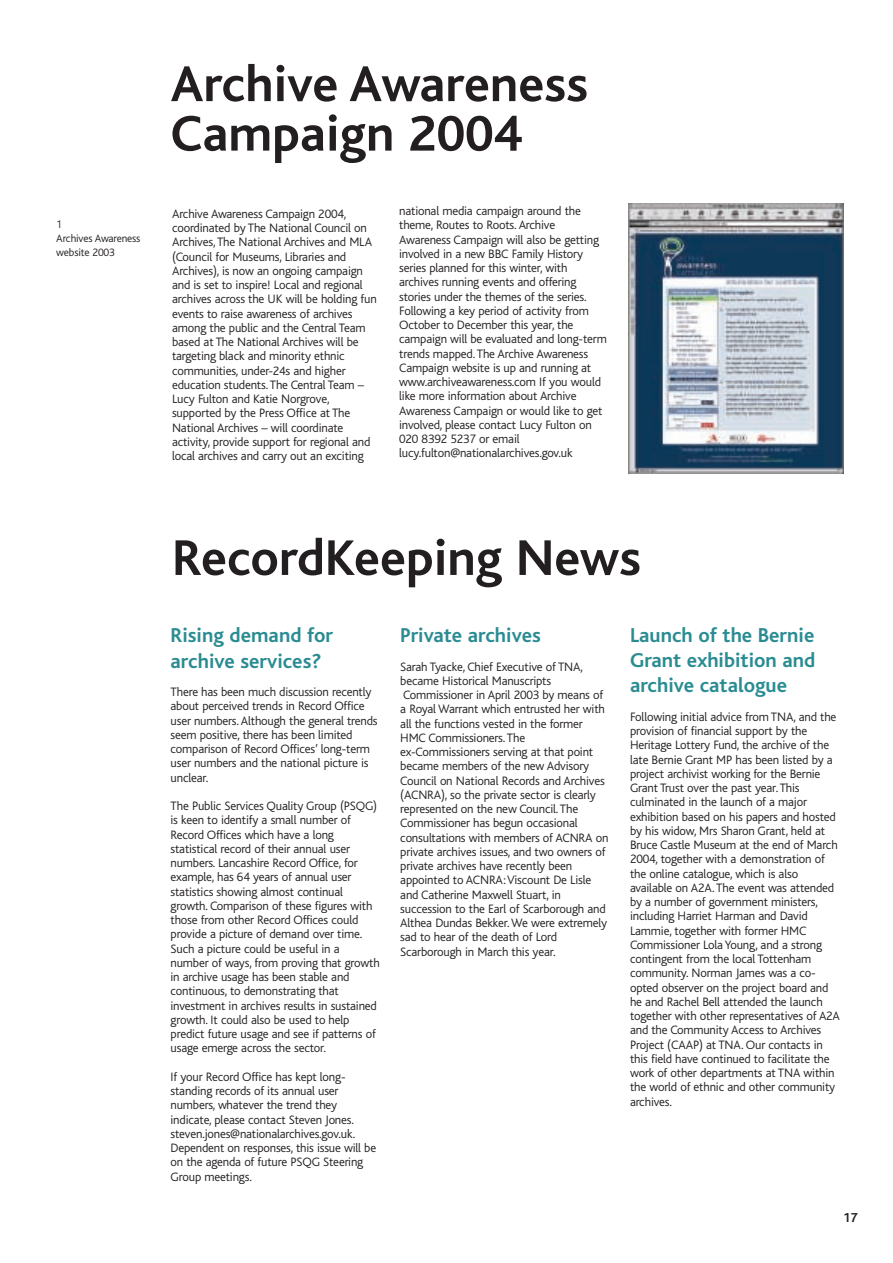
<style>
.page{position:relative;width:893px;height:1263px;background:#fff}
.page>*{position:absolute;margin:0;border:0;box-sizing:border-box;transform-origin:0 0}
.t1{font:700 52.5px/49.5px "Bliss";color:#231f20}
.t2{font:700 21px/25.2px "Bliss";color:#2a8c92}
.t3{font:700 13.5px "Bliss";color:#231f20}
.t4{font:300 12.75px/14.2px "Bliss";letter-spacing:-.015em;color:#231f20}
.t5{font:300 11.25px/14.2px "Bliss";letter-spacing:-.015em;color:#231f20}
</style>
<div class="page">
<img style="left:628px;top:204px;width:215px;height:270px">
<p class="t5" style="left:56px;top:218px;width:86px">1<br>Archives Awareness website 2003</p>
<h1 class="t1" style="left:170px;top:64px;width:419px">Archive Awareness<br>Campaign 2004</h1>
<p class="t4" style="left:172px;top:208px;width:206px">Archive Awareness Campaign 2004, coordinated by The National Council on Archives,The National Archives and MLA (Council for Museums, Libraries and Archives), is now an ongoing campaign and is set to inspire! Local and regional archives across the UK will be holding fun events to raise awareness of archives among the public and the Central Team based at The National Archives will be targeting black and minority ethnic communities, under-24s and higher education students.The Central Team – Lucy Fulton and Katie Norgrove, supported by the Press Office at The National Archives – will coordinate activity, provide support for regional and local archives and carry out an exciting</p>
<p class="t4" style="left:399px;top:205px;width:209px">national media campaign around the theme, Routes to Roots. Archive Awareness Campaign will also be getting involved in a new BBC Family History series planned for this winter, with archives running events and offering stories under the themes of the series.<br>Following a key period of activity from October to December this year, the campaign will be evaluated and long-term trends mapped.The Archive Awareness Campaign website is up and running at www.archiveawareness.com If you would like more information about Archive Awareness Campaign or would like to get involved, please contact Lucy Fulton on 020 8392 5237 or email lucy.fulton@nationalarchives.gov.uk</p>
<h1 class="t1" style="left:172px;top:538px;width:470px">RecordKeeping News</h1>
<h2 class="t2" style="left:170px;top:625px;width:164px">Rising demand for archive services?</h2>
<p class="t4" style="left:170px;top:686px;width:209px">There has been much discussion recently about perceived trends in Record Office user numbers. Although the general trends seem positive, there has been limited comparison of Record Offices’ long-term user numbers and the national picture is unclear.</p>
<p class="t4" style="left:170px;top:800px;width:211px">The Public Services Quality Group (PSQG) is keen to identify a small number of Record Offices which have a long statistical record of their annual user numbers. Lancashire Record Office, for example, has 64 years of annual user statistics showing almost continual growth. Comparison of these figures with those from other Record Offices could provide a picture of demand over time.<br>Such a picture could be useful in a number of ways, from proving that growth in archive usage has been stable and continuous, to demonstrating that investment in archives results in sustained growth. It could also be used to help predict future usage and see if patterns of usage emerge across the sector.</p>
<p class="t4" style="left:170px;top:1071px;width:207px">If your Record Office has kept long&shy;standing records of its annual user numbers, whatever the trend they indicate, please contact Steven Jones. steven.jones@nationalarchives.gov.uk.<br>Dependent on responses, this issue will be on the agenda of future PSQG Steering Group meetings.</p>
<h2 class="t2" style="left:400px;top:625px;width:142px">Private archives</h2>
<p class="t4" style="left:400px;top:661px;width:210px">Sarah Tyacke, Chief Executive of TNA, became Historical Manuscripts Commissioner in April 2003 by means of a Royal Warrant which entrusted her with all the functions vested in the former HMC Commissioners.The ex-Commissioners serving at that point became members of the new Advisory Council on National Records and Archives (ACNRA), so the private sector is clearly represented on the new Council.The Commissioner has begun occasional consultations with members of ACNRA on private archives issues, and two owners of private archives have recently been appointed to ACNRA:Viscount De Lisle and Catherine Maxwell Stuart, in succession to the Earl of Scarborough and Althea Dundas Bekker. We were extremely sad to hear of the death of Lord Scarborough in March this year.</p>
<h2 class="t2" style="left:630px;top:624px;width:187px;text-align:justify">Launch of the Bernie Grant exhibition and archive catalogue</h2>
<p class="t4" style="left:630px;top:711px;width:211px">Following initial advice from TNA, and the provision of financial support by the Heritage Lottery Fund, the archive of the late Bernie Grant MP has been listed by a project archivist working for the Bernie Grant Trust over the past year.This culminated in the launch of a major exhibition based on his papers and hosted by his widow, Mrs Sharon Grant, held at Bruce Castle Museum at the end of March 2004, together with a demonstration of the online catalogue, which is also available on A2A.The event was attended by a number of government ministers, including Harriet Harman and David Lammie, together with former HMC Commissioner Lola Young, and a strong contingent from the local Tottenham community. Norman James was a co&shy;opted observer on the project board and he and Rachel Bell attended the launch together with other representatives of A2A and the Community Access to Archives Project (CAAP) at TNA. Our contacts in this field have continued to facilitate the work of other departments at TNA within the world of ethnic and other community archives.</p>
<p class="t3" style="left:843px;top:1212px;width:16px">17</p>
</div>
